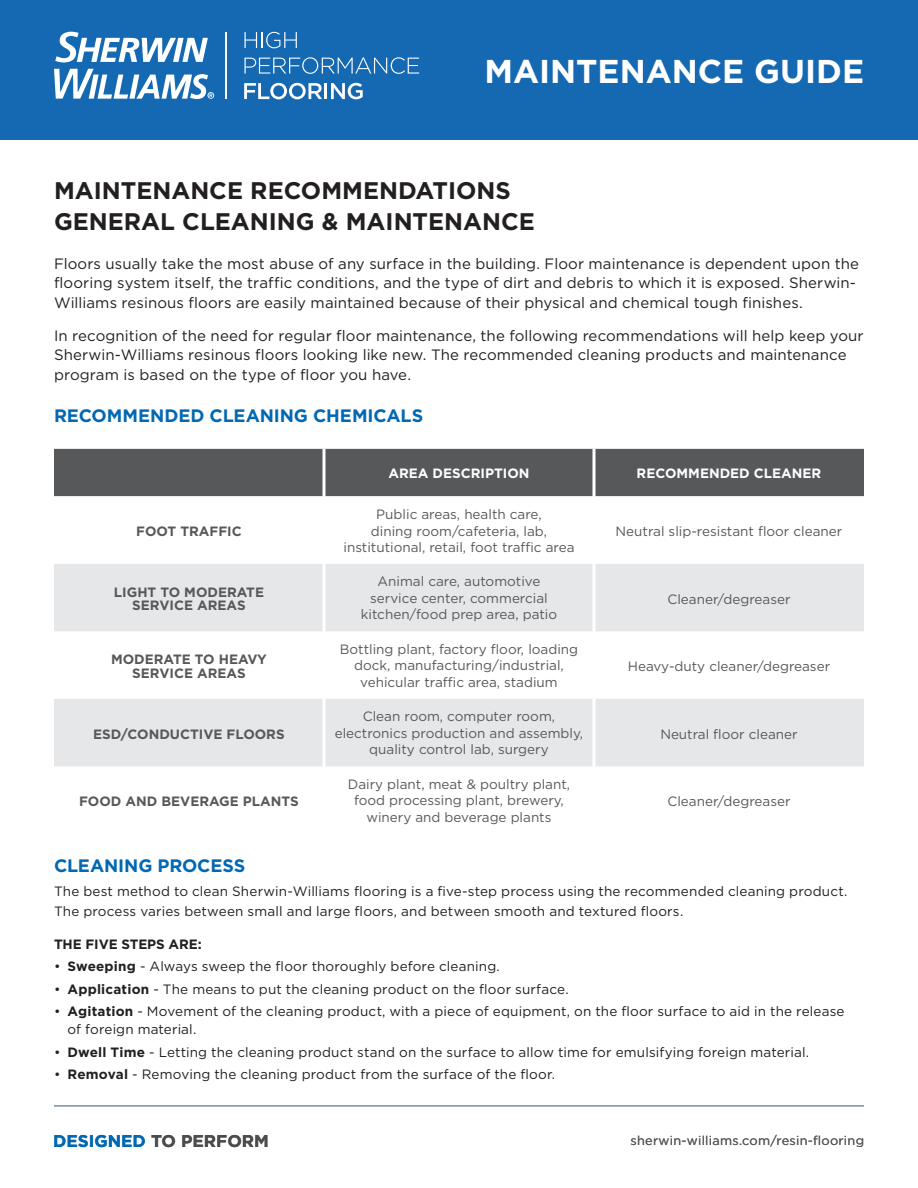
<style>
.page{position:relative;width:918px;height:1188px;background:#fff}
.page>*{position:absolute;margin:0;border:0;box-sizing:border-box;transform-origin:0 0}
.t1{font:700 33px "Gotham";color:#fff}
.t2{font:700 24px/31.5px "Gotham";color:#231f20}
.t3{font:700 18px "Gotham";letter-spacing:-.005em;color:#0168b3}
.t4{font:700 16.95px "Gotham";color:#4b4c4d}
.t5{font:15px/19.5px "Gotham";letter-spacing:.005em;color:#231f20}
.t6{font:13.5px/19.5px "Gotham";letter-spacing:.01em;color:#231f20}
.t7{font:13.5px/16.5px "Gotham";color:#57585a;text-align:center}
.t8{font:700 13.5px/13.5px "Gotham";color:#57585a;text-align:center}
.t9{font:700 13.5px "Gotham";color:#fff}
.t10{font:700 13.5px "Gotham";letter-spacing:-.01em;color:#231f20}
.t11{font:12.75px "Gotham";letter-spacing:.02em;color:#57585a}
.s1{font-weight:700}
.s2{color:#0168b3}
</style>
<div class="page">
<div style="left:0;top:0;width:918px;height:140px;background:#1568b2"></div>
<svg style="left:244px;top:32px;width:53px;height:16px"></svg>
<svg style="left:244px;top:57px;width:175px;height:17px"></svg>
<svg style="left:244px;top:83px;width:119px;height:16px"></svg>
<hr style="left:226px;top:32px;width:1px;height:67px;background:#fff">
<svg style="left:55px;top:32px;width:153px;height:30px"></svg>
<svg style="left:54px;top:69px;width:160px;height:30px"></svg>
<hr style="left:54px;top:1105px;width:810px;height:2px;background:#768ea8">
<div style="left:54px;top:449px;width:810px;height:47px;background:#57585a"></div>
<svg style="left:54px;top:564px;width:810px;height:202px;fill:#e6e7e9"></svg>
<svg style="left:592px;top:449px;width:4px;height:47px"></svg>
<hr style="left:592px;top:564px;width:4px;height:67px;background:#f8f9f9">
<hr style="left:592px;top:631px;width:4px;height:68px;background:#fff">
<hr style="left:592px;top:699px;width:4px;height:67px;background:#f8f9f9">
<svg style="left:322px;top:449px;width:4px;height:47px"></svg>
<hr style="left:322px;top:564px;width:4px;height:67px;background:#f8f9f9">
<hr style="left:322px;top:631px;width:4px;height:68px;background:#fff">
<hr style="left:322px;top:699px;width:4px;height:67px;background:#f8f9f9">
<h1 class="t1" style="left:484px;top:50px;width:381px">MAINTENANCE GUIDE</h1>
<h2 class="t2" style="left:54px;top:174px;width:482px">MAINTENANCE RECOMMENDATIONS<br>GENERAL CLEANING &amp; MAINTENANCE</h2>
<p class="t5" style="left:54px;top:253px;width:807px">Floors usually take the most abuse of any surface in the building. Floor maintenance is dependent upon the flooring system itself, the traffic conditions, and the type of dirt and debris to which it is exposed. Sherwin-<br>Williams resinous floors are easily maintained because of their physical and chemical tough finishes.</p>
<p class="t5" style="left:54px;top:325px;width:811px">In recognition of the need for regular floor maintenance, the following recommendations will help keep your<br>Sherwin-Williams resinous floors looking like new. The recommended cleaning products and maintenance program is based on the type of floor you have.</p>
<h3 class="t3" style="left:54px;top:403px;width:371px">RECOMMENDED CLEANING CHEMICALS</h3>
<p class="t8" style="left:136px;top:525px;width:107px">FOOT TRAFFIC</p>
<p class="t9" style="left:388px;top:464px;width:143px">AREA DESCRIPTION</p>
<p class="t9" style="left:637px;top:464px;width:186px">RECOMMENDED CLEANER</p>
<p class="t7" style="left:343px;top:506px;width:233px">Public areas, health care,<br>dining room/cafeteria, lab, institutional, retail, foot traffic area</p>
<p class="t7" style="left:616px;top:523px;width:228px">Neutral slip-resistant floor cleaner</p>
<p class="t8" style="left:114px;top:585px;width:152px">LIGHT TO MODERATE<br>SERVICE AREAS</p>
<p class="t7" style="left:361px;top:573px;width:198px">Animal care, automotive service center, commercial kitchen/food prep area, patio</p>
<p class="t8" style="left:111px;top:653px;width:157px">MODERATE TO HEAVY<br>SERVICE AREAS</p>
<p class="t7" style="left:340px;top:641px;width:240px">Bottling plant, factory floor, loading dock, manufacturing/industrial, vehicular traffic area, stadium</p>
<p class="t8" style="left:93px;top:727px;width:193px">ESD/CONDUCTIVE FLOORS</p>
<p class="t8" style="left:79px;top:795px;width:221px">FOOD AND BEVERAGE PLANTS</p>
<p class="t7" style="left:335px;top:708px;width:250px">Clean room, computer room, electronics production and assembly, quality control lab, surgery</p>
<p class="t7" style="left:348px;top:776px;width:224px">Dairy plant, meat &amp; poultry plant, food processing plant, brewery, winery and beverage plants</p>
<p class="t7" style="left:667px;top:590px;width:125px">Cleaner/degreaser</p>
<p class="t7" style="left:628px;top:658px;width:204px">Heavy-duty cleaner/degreaser</p>
<p class="t7" style="left:660px;top:725px;width:139px">Neutral floor cleaner</p>
<p class="t7" style="left:667px;top:793px;width:125px">Cleaner/degreaser</p>
<h3 class="t3" style="left:54px;top:854px;width:193px">CLEANING PROCESS</h3>
<p class="t6" style="left:54px;top:881px;width:795px">The best method to clean Sherwin-Williams flooring is a five-step process using the recommended cleaning product.<br>The process varies between small and large floors, and between smooth and textured floors.</p>
<p class="t10" style="left:54px;top:935px;width:149px">THE FIVE STEPS ARE:</p>
<p class="t6" style="left:54px;top:956px;width:447px">• <span class="s1">Sweeping</span> - Always sweep the floor thoroughly before cleaning.</p>
<p class="t6" style="left:54px;top:979px;width:516px">• <span class="s1">Application</span> - The means to put the cleaning product on the floor surface.</p>
<p class="t6" style="left:68px;top:1002px;width:778px;line-height:18px;text-indent:-14px">• <span class="s1">Agitation</span> - Movement of the cleaning product, with a piece of equipment, on the floor surface to aid in the release of foreign material.</p>
<p class="t6" style="left:54px;top:1042px;width:757px">• <span class="s1">Dwell Time</span> - Letting the cleaning product stand on the surface to allow time for emulsifying foreign material.</p>
<p class="t6" style="left:54px;top:1064px;width:503px">• <span class="s1">Removal</span> - Removing the cleaning product from the surface of the floor.</p>
<p class="t4" style="left:53px;top:1129px;width:217px"><span class="s2">DESIGNED</span> TO PERFORM</p>
<p class="t11" style="left:631px;top:1132px;width:235px">sherwin-williams.com/resin-flooring</p>
</div>
